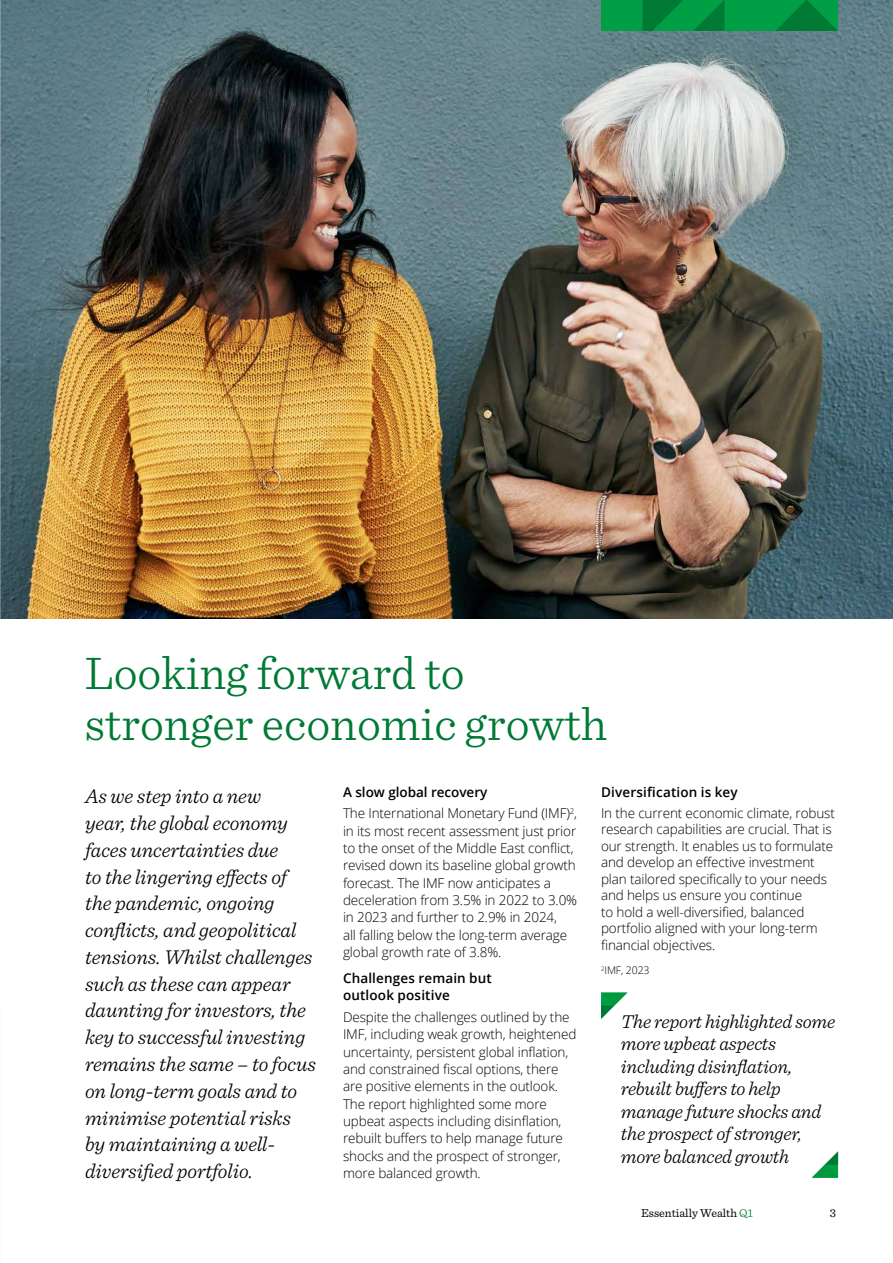
<style>
.page{position:relative;width:893px;height:1263px;background:#fff}
.page>*{position:absolute;margin:0;border:0;box-sizing:border-box;transform-origin:0 0}
.t1{font:300 48px/51px "Sentinel";color:#007935}
.t2{font:italic 300 21px/26.7px "Sentinel";letter-spacing:-.005em;color:#000}
.t3{font:italic 300 19.5px/22.5px "Sentinel";letter-spacing:-.01em;color:#000}
.t4{font:300 13.5px/17.4px "Open Sans";letter-spacing:-.01em;color:#000}
.t5{font:600 13.5px/17.4px "Open Sans";letter-spacing:.01em;color:#000}
.t6{font:12px "Sentinel";color:#000}
.t7{font:300 10.5px "Open Sans";letter-spacing:-.01em;color:#000}
.s1{font-weight:600}
.s2{font-weight:300;color:#007935}
</style>
<div class="page">
<img style="left:1px;top:0;width:892px;height:618px">
<svg style="left:0;top:0;width:1px;height:619px"></svg>
<div style="left:601px;top:0;width:237px;height:31px;background:#009f46"></div>
<svg style="left:693px;top:0;width:31px;height:31px"></svg>
<svg style="left:776px;top:0;width:62px;height:31px"></svg>
<svg style="left:642px;top:0;width:41px;height:31px"></svg>
<svg style="left:601px;top:992px;width:27px;height:27px"></svg>
<svg style="left:812px;top:1151px;width:26px;height:27px"></svg>
<h1 class="t1" style="left:85px;top:644px;width:524px">Looking forward to stronger economic growth</h1>
<p class="t4" style="left:343px;top:781px;width:236px;line-height:21.6px"><span class="s1">A slow global recovery<br></span>The International Monetary Fund (IMF)<sup>2</sup>,</p>
<p class="t4" style="left:343px;top:822px;width:236px">in its most recent assessment just prior to the onset of the Middle East conflict, revised down its baseline global growth forecast. The IMF now anticipates a deceleration from 3.5% in 2022 to 3.0% in 2023 and further to 2.9% in 2024,<br>all falling below the long-term average global growth rate of 3.8%.</p>
<p class="t5" style="left:343px;top:969px;width:150px">Challenges remain but outlook positive</p>
<p class="t4" style="left:343px;top:1008px;width:235px">Despite the challenges outlined by the IMF, including weak growth, heightened uncertainty, persistent global inflation, and constrained fiscal options, there are positive elements in the outlook.<br>The report highlighted some more upbeat aspects including disinflation, rebuilt buffers to help manage future shocks and the prospect of stronger, more balanced growth.</p>
<p class="t5" style="left:601px;top:783px;width:138px">Diversification is key</p>
<p class="t4" style="left:601px;top:804px;width:235px;line-height:16.5px">In the current economic climate, robust research capabilities are crucial. That is our strength. It enables us to formulate and develop an effective investment plan tailored specifically to your needs and helps us ensure you continue<br>to hold a well-diversified, balanced portfolio aligned with your long-term financial objectives.</p>
<p class="t7" style="left:601px;top:963px;width:50px"><sup>2</sup>IMF, 2023</p>
<h3 class="t3" style="left:621px;top:1008px;width:216px">The report highlighted some more upbeat aspects including disinflation, rebuilt buffers to help manage future shocks and the prospect of stronger, more balanced growth</h3>
<p class="t2" style="left:85px;top:781px;width:232px">As we step into a new<br>year, the global economy faces uncertainties due<br>to the lingering effects of the pandemic, ongoing conflicts, and geopolitical tensions. Whilst challenges such as these can appear daunting for investors, the key to successful investing remains the same – to focus on long-term goals and to minimise potential risks by maintaining a well&shy;diversified portfolio.</p>
<p class="t6" style="left:641px;top:1204px;width:113px">Essentially Wealth <span class="s2">Q1</span></p>
<p class="t6" style="left:830px;top:1204px;width:8px">3</p>
</div>
